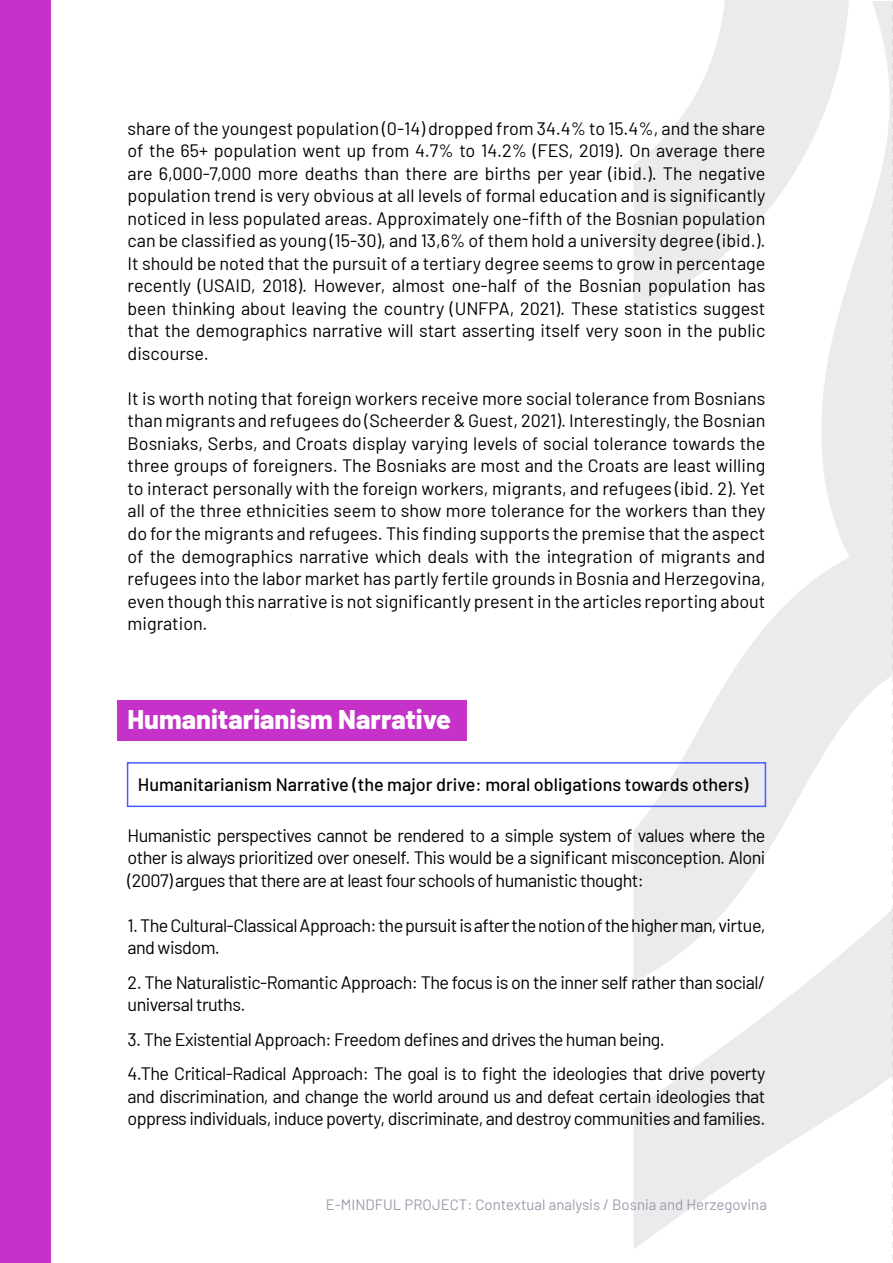
<style>
.page{position:relative;width:893px;height:1263px;background:#fff}
.page>*{position:absolute;margin:0;border:0;box-sizing:border-box;transform-origin:0 0}
.t1{font:800 27px "Barlow";color:#fff}
.t2{font:18px/22.5px "Barlow";letter-spacing:-.03em;color:#000;text-align:justify}
.t3{font:500 18px "Barlow";color:#000}
.t4{font:15px "Barlow";color:#9a9cac}
</style>
<div class="page">
<div style="left:0;top:0;width:51px;height:1263px;background:#c531c9"></div>
<svg style="left:633px;top:576px;width:260px;height:673px"></svg>
<svg style="left:819px;top:1px;width:74px;height:671px;fill:#ebebee"></svg>
<svg style="left:634px;top:0;width:215px;height:311px;fill:#ebebee"></svg>
<div style="left:117px;top:701px;width:349px;height:40px;background:#c531c9"></div>
<div style="left:127px;top:762px;width:639px;height:45px;border:2px solid #455cfa"></div>
<p class="t2" style="left:128px;top:116px;width:639px">share of the youngest population (0-14) dropped from 34.4% to 15.4%, and the share of the 65+ population went up from 4.7% to 14.2% (FES, 2019). On average there are 6,000-7,000 more deaths than there are births per year (ibid.). The negative population trend is very obvious at all levels of formal education and is significantly noticed in less populated areas. Approximately one-fifth of the Bosnian population can be classified as young (15-30), and 13,6% of them hold a university degree (ibid.).<br>It should be noted that the pursuit of a tertiary degree seems to grow in percentage recently (USAID, 2018). However, almost one-half of the Bosnian population has been thinking about leaving the country (UNFPA, 2021). These statistics suggest that the demographics narrative will start asserting itself very soon in the public discourse.</p>
<p class="t2" style="left:128px;top:386px;width:639px">It is worth noting that foreign workers receive more social tolerance from Bosnians than migrants and refugees do (Scheerder &amp; Guest, 2021). Interestingly, the Bosnian Bosniaks, Serbs, and Croats display varying levels of social tolerance towards the three groups of foreigners. The Bosniaks are most and the Croats are least willing to interact personally with the foreign workers, migrants, and refugees (ibid. 2). Yet all of the three ethnicities seem to show more tolerance for the workers than they do for the migrants and refugees. This finding supports the premise that the aspect of the demographics narrative which deals with the integration of migrants and refugees into the labor market has partly fertile grounds in Bosnia and Herzegovina, even though this narrative is not significantly present in the articles reporting about migration.</p>
<p class="t1" style="left:128px;top:699px;width:325px">Humanitarianism Narrative</p>
<p class="t3" style="left:138px;top:771px;width:612px">Humanitarianism Narrative (the major drive: moral obligations towards others)</p>
<p class="t2" style="left:128px;top:822px;width:639px">Humanistic perspectives cannot be rendered to a simple system of values where the other is always prioritized over oneself. This would be a significant misconception. Aloni (2007) argues that there are at least four schools of humanistic thought:</p>
<p class="t2" style="left:128px;top:912px;width:639px">1. The Cultural-Classical Approach: the pursuit is after the notion of the higher man, virtue, and wisdom.</p>
<p class="t2" style="left:128px;top:969px;width:639px">2. The Naturalistic-Romantic Approach: The focus is on the inner self rather than social/ universal truths.</p>
<p class="t2" style="left:128px;top:1026px;width:539px">3. The Existential Approach: Freedom defines and drives the human being.</p>
<p class="t2" style="left:128px;top:1061px;width:639px">4.The Critical-Radical Approach: The goal is to fight the ideologies that drive poverty and discrimination, and change the world around us and defeat certain ideologies that oppress individuals, induce poverty, discriminate, and destroy communities and families.</p>
<p class="t4" style="left:326px;top:1194px;width:443px">E-MINDFUL PROJECT: Contextual analysis / Bosnia and Herzegovina</p>
</div>
